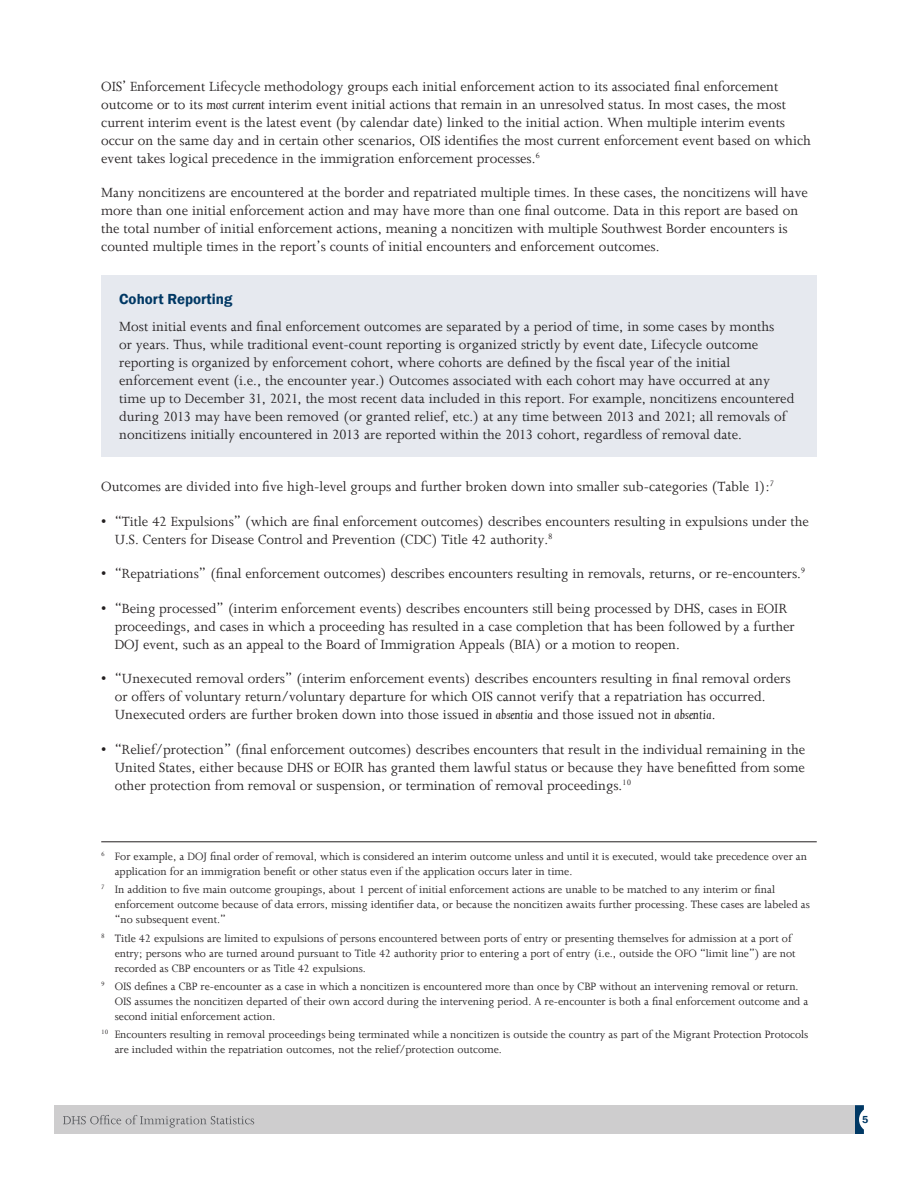
<style>
.page{position:relative;width:918px;height:1188px;background:#fff}
.page>*{position:absolute;margin:0;border:0;box-sizing:border-box;transform-origin:0 0}
.t1{font:15px/18px "Joanna";color:#231f20}
.t2{font:600 15px "Franklin Gothic";color:#003864}
.t3{font:12px/15px "Joanna";color:#231f20}
.t4{font:600 10.5px "Franklin Gothic";color:#003864}
.s1{font-style:italic}
</style>
<div class="page">
<div style="left:54px;top:1105px;width:801px;height:29px;background:#cecdce"></div>
<svg style="left:63px;top:1115px;width:191px;height:13px"></svg>
<svg style="left:855px;top:1105px;width:9px;height:29px"></svg>
<div style="left:101px;top:275px;width:716px;height:182px;background:#e6e9ef"></div>
<hr style="left:101px;top:842px;width:716px;height:1px;background:#231f20">
<p class="t1" style="left:101px;top:77px;width:711px">OIS’ Enforcement Lifecycle methodology groups each initial enforcement action to its associated final enforcement outcome or to its <span class="s1">most current</span> interim event initial actions that remain in an unresolved status. In most cases, the most current interim event is the latest event (by calendar date) linked to the initial action. When multiple interim events occur on the same day and in certain other scenarios, OIS identifies the most current enforcement event based on which event takes logical precedence in the immigration enforcement processes.<sup>6</sup></p>
<p class="t1" style="left:101px;top:184px;width:708px">Many noncitizens are encountered at the border and repatriated multiple times. In these cases, the noncitizens will have more than one initial enforcement action and may have more than one final outcome. Data in this report are based on the total number of initial enforcement actions, meaning a noncitizen with multiple Southwest Border encounters is counted multiple times in the report’s counts of initial encounters and enforcement outcomes.</p>
<h3 class="t2" style="left:119px;top:289px;width:115px">Cohort Reporting</h3>
<p class="t1" style="left:119px;top:317px;width:677px">Most initial events and final enforcement outcomes are separated by a period of time, in some cases by months<br>or years. Thus, while traditional event-count reporting is organized strictly by event date, Lifecycle outcome reporting is organized by enforcement cohort, where cohorts are defined by the fiscal year of the initial enforcement event (i.e., the encounter year.) Outcomes associated with each cohort may have occurred at any time up to December 31, 2021, the most recent data included in this report. For example, noncitizens encountered during 2013 may have been removed (or granted relief, etc.) at any time between 2013 and 2021; all removals of noncitizens initially encountered in 2013 are reported within the 2013 cohort, regardless of removal date.</p>
<p class="t1" style="left:101px;top:478px;width:675px">Outcomes are divided into five high-level groups and further broken down into smaller sub-categories (Table 1):<sup>7</sup></p>
<p class="t1" style="left:115px;top:512px;width:696px;text-indent:-14px">• “Title 42 Expulsions” (which are final enforcement outcomes) describes encounters resulting in expulsions under the<br>U.S. Centers for Disease Control and Prevention (CDC) Title 42 authority.<sup>8</sup></p>
<p class="t1" style="left:101px;top:565px;width:706px">• “Repatriations” (final enforcement outcomes) describes encounters resulting in removals, returns, or re-encounters.<sup>9</sup></p>
<p class="t1" style="left:115px;top:599px;width:681px;text-indent:-14px">• “Being processed” (interim enforcement events) describes encounters still being processed by DHS, cases in EOIR proceedings, and cases in which a proceeding has resulted in a case completion that has been followed by a further<br>DOJ event, such as an appeal to the Board of Immigration Appeals (BIA) or a motion to reopen.</p>
<p class="t1" style="left:115px;top:670px;width:677px;text-indent:-14px">• “Unexecuted removal orders” (interim enforcement events) describes encounters resulting in final removal orders or offers of voluntary return/voluntary departure for which OIS cannot verify that a repatriation has occurred.<br>Unexecuted orders are further broken down into those issued <span class="s1">in absentia</span> and those issued not <span class="s1">in absentia</span>.</p>
<p class="t1" style="left:115px;top:740px;width:692px;text-align:justify;text-indent:-14px">• “Relief/protection” (final enforcement outcomes) describes encounters that result in the individual remaining in the United States, either because DHS or EOIR has granted them lawful status or because they have benefitted from some other protection from removal or suspension, or termination of removal proceedings.<sup>10</sup></p>
<p class="t3" style="left:115px;top:849px;width:694px;text-indent:-14px"><sup>6</sup> For example, a DOJ final order of removal, which is considered an interim outcome unless and until it is executed, would take precedence over an application for an immigration benefit or other status even if the application occurs later in time.</p>
<p class="t3" style="left:115px;top:882px;width:697px;text-indent:-14px"><sup>7</sup> In addition to five main outcome groupings, about 1 percent of initial enforcement actions are unable to be matched to any interim or final enforcement outcome because of data errors, missing identifier data, or because the noncitizen awaits further processing. These cases are labeled as “no subsequent event.”</p>
<p class="t3" style="left:115px;top:930px;width:682px;text-indent:-14px"><sup>8</sup> Title 42 expulsions are limited to expulsions of persons encountered between ports of entry or presenting themselves for admission at a port of entry; persons who are turned around pursuant to Title 42 authority prior to entering a port of entry (i.e., outside the OFO “limit line”) are not recorded as CBP encounters or as Title 42 expulsions.</p>
<p class="t3" style="left:115px;top:979px;width:695px;text-indent:-14px"><sup>9</sup> OIS defines a CBP re-encounter as a case in which a noncitizen is encountered more than once by CBP without an intervening removal or return.<br>OIS assumes the noncitizen departed of their own accord during the intervening period. A re-encounter is both a final enforcement outcome and a second initial enforcement action.</p>
<p class="t3" style="left:115px;top:1027px;width:695px;text-indent:-14px"><sup>10</sup> Encounters resulting in removal proceedings being terminated while a noncitizen is outside the country as part of the Migrant Protection Protocols are included within the repatriation outcomes, not the relief/protection outcome.</p>
<p class="t4" style="left:862px;top:1113px;width:8px">5</p>
</div>
